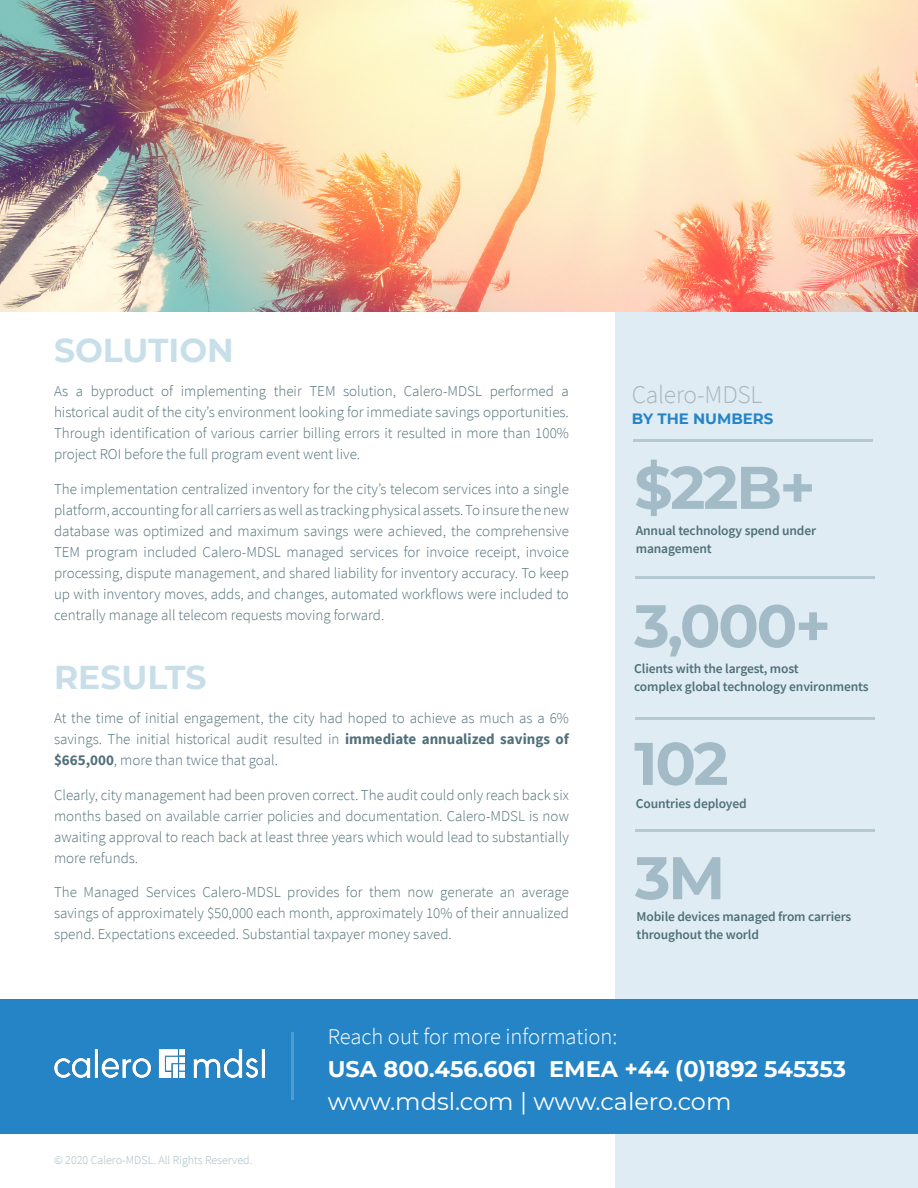
<style>
.page{position:relative;width:918px;height:1188px;background:#fff}
.page>*{position:absolute;margin:0;border:0;box-sizing:border-box;transform-origin:0 0}
.t1{font:700 60px "Montserrat";letter-spacing:-.04em;color:#a2bbc6}
.t2{font:700 33px "Montserrat";color:#c8dfe9}
.t3{font:300 25.5px "Source Sans Pro";letter-spacing:-.01em;color:#a8b7bc}
.t4{font:24px "Montserrat";color:#fff}
.t5{font:700 22.5px "Montserrat";color:#fff}
.t6{font:300 22.5px "Source Sans Pro";color:#fff}
.t7{font:300 15px/21px "Source Sans Pro";color:#517079;text-align:justify}
.t8{font:700 15px "Montserrat";color:#2484c6}
.t9{font:600 13.5px/18px "Source Sans Pro";letter-spacing:-.01em;color:#517079}
.t10{font:300 12px "Source Sans Pro";color:#a2bbc6}
.s1{font-weight:700}
</style>
<div class="page">
<div style="left:615px;top:0;width:303px;height:1188px;background:#dfecf3"></div>
<div style="left:0;top:999px;width:918px;height:135px;background:#2484c6"></div>
<hr style="left:635px;top:577px;width:239px;height:2px;background:#b4c9d1">
<hr style="left:633px;top:439px;width:240px;height:3px;background:#b4c9d1">
<hr style="left:635px;top:717px;width:239px;height:2px;background:#b4c9d1">
<hr style="left:635px;top:829px;width:239px;height:2px;background:#b4c9d1">
<hr style="left:291px;top:1033px;width:2px;height:67px;background:#509cd1">
<img style="left:0;top:0;width:918px;height:312px">
<img style="left:54px;top:1050px;width:211px;height:27px">
<p class="t2" style="left:54px;top:326px;width:181px">SOLUTION</p>
<p class="t7" style="left:54px;top:381px;width:516px">As a byproduct of implementing their TEM solution, Calero-MDSL performed a historical audit of the city’s environment looking for immediate savings opportunities.<br>Through identification of various carrier billing errors it resulted in more than 100% project ROI before the full program event went live.</p>
<p class="t7" style="left:54px;top:478px;width:516px">The implementation centralized inventory for the city’s telecom services into a single platform, accounting for all carriers as well as tracking physical assets. To insure the new database was optimized and maximum savings were achieved, the comprehensive TEM program included Calero-MDSL managed services for invoice receipt, invoice processing, dispute management, and shared liability for inventory accuracy. To keep up with inventory moves, adds, and changes, automated workflows were included to centrally manage all telecom requests moving forward.</p>
<p class="t2" style="left:54px;top:653px;width:154px">RESULTS</p>
<p class="t7" style="left:54px;top:708px;width:516px">At the time of initial engagement, the city had hoped to achieve as much as a 6% savings. The initial historical audit resulted in <span class="s1">immediate annualized savings of $665,000</span>, more than twice that goal.</p>
<p class="t7" style="left:54px;top:784px;width:516px">Clearly, city management had been proven correct. The audit could only reach back six months based on available carrier policies and documentation. Calero-MDSL is now awaiting approval to reach back at least three years which would lead to substantially more refunds.</p>
<p class="t7" style="left:54px;top:882px;width:516px">The Managed Services Calero-MDSL provides for them now generate an average savings of approximately $50,000 each month, approximately 10% of their annualized spend. Expectations exceeded. Substantial taxpayer money saved.</p>
<p class="t3" style="left:632px;top:379px;width:132px">Calero-MDSL</p>
<p class="t8" style="left:632px;top:408px;width:143px">BY THE NUMBERS</p>
<p class="t1" style="left:634px;top:444px;width:183px">$22B+</p>
<p class="t9" style="left:636px;top:521px;width:182px">Annual technology spend under management</p>
<p class="t1" style="left:634px;top:583px;width:198px">3,000+</p>
<p class="t9" style="left:634px;top:660px;width:236px">Clients with the largest, most<br>complex global technology environments</p>
<p class="t1" style="left:634px;top:720px;width:96px">102</p>
<p class="t9" style="left:636px;top:794px;width:112px">Countries deployed</p>
<p class="t1" style="left:635px;top:835px;width:92px">3M</p>
<p class="t9" style="left:637px;top:907px;width:216px">Mobile devices managed from carriers throughout the world</p>
<p class="t10" style="left:54px;top:1153px;width:200px">© 2020 Calero-MDSL. All Rights Reserved.</p>
<p class="t6" style="left:328px;top:1022px;width:291px">Reach out for more information:</p>
<p class="t5" style="left:328px;top:1052px;width:520px">USA 800.456.6061 EMEA +44 (0)1892 545353</p>
<p class="t4" style="left:328px;top:1084px;width:405px">www.mdsl.com | www.calero.com</p>
</div>
